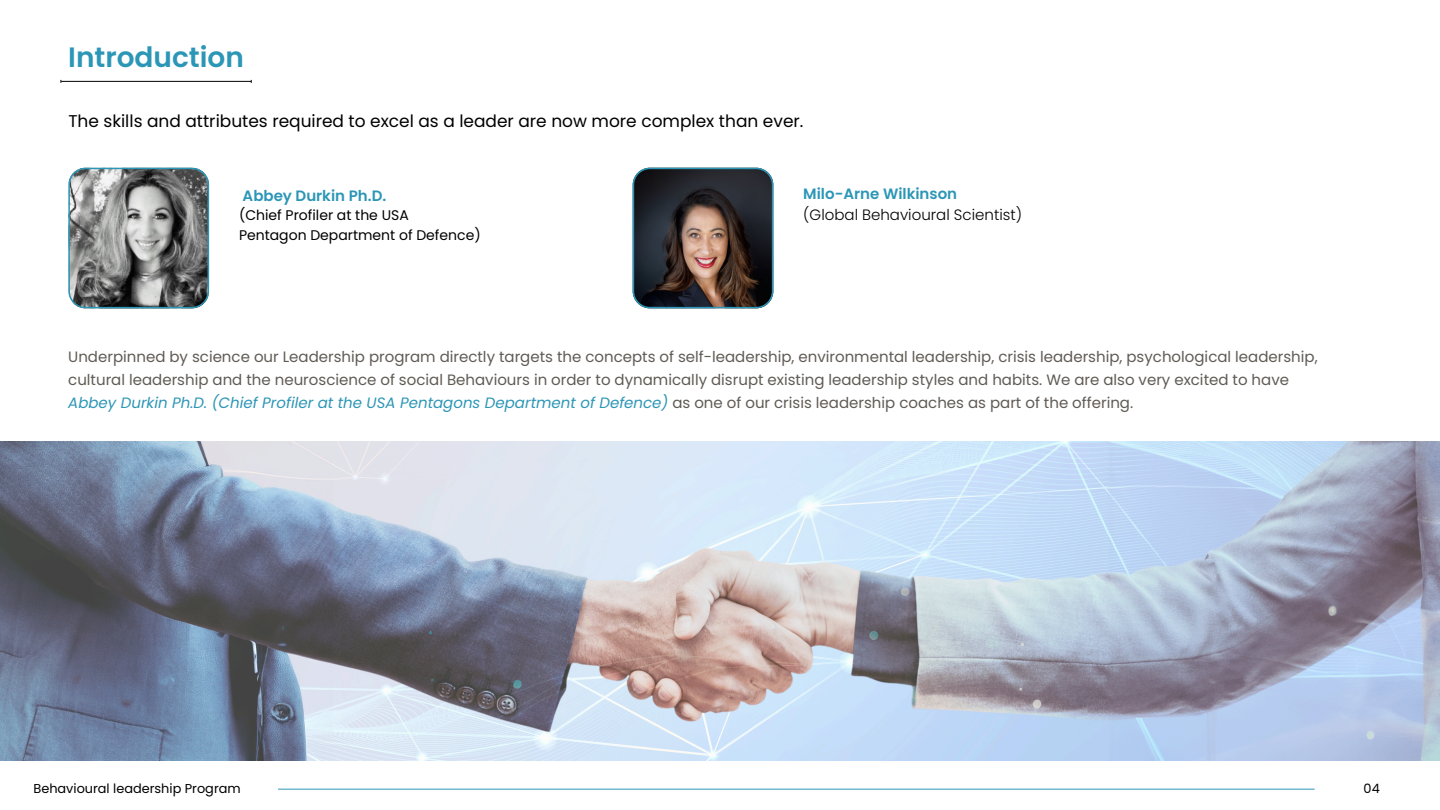
<style>
.page{position:relative;width:1440px;height:810px;background:#fff}
.page>*{position:absolute;margin:0;border:0;box-sizing:border-box;transform-origin:0 0}
.t1{font:600 28px "Poppins";color:#2c96b6}
.t2{font:17px "Poppins";color:#000}
.t3{font:15px/23.2px "Poppins";color:#605a54}
.t4{font:300 15px/21px "Poppins";color:#000}
.t5{font:600 15px "Poppins";color:#2c96b6}
.t6{font:14px/19.5px "Poppins";color:#000}
.t7{font:12.9px "Poppins";color:#000}
.s1{font-weight:600;color:#2c96b6}
.s2{font-style:italic;color:#2c96b6}
</style>
<div class="page">
<hr style="left:61px;top:81px;width:190px;height:1px;background:#000">
<svg style="left:68px;top:168px;width:141px;height:140px;background:#7f8384"></svg>
<svg style="left:633px;top:168px;width:140px;height:140px;background:#3f3a3b"></svg>
<img style="left:0;top:441px;width:1440px;height:320px">
<hr style="left:278px;top:789px;width:1037px;height:1px;background:#2c96b6">
<h3 class="t1" style="left:68px;top:37px;width:177px">Introduction</h3>
<p class="t2" style="left:68px;top:110px;width:737px">The skills and attributes required to excel as a leader are now more complex than ever.</p>
<h3 class="t5" style="left:243px;top:185px;width:145px">Abbey Durkin Ph.D.</h3>
<h3 class="t6" style="left:239px;top:206px;width:243px">(Chief Profiler at the USA<br>Pentagon Department of Defence)</h3>
<h3 class="t4" style="left:803px;top:184px;width:220px"><span class="s1">Milo-Arne Wilkinson<br></span>(Global Behavioural Scientist)</h3>
<p class="t3" style="left:68px;top:345px;width:1251px">Underpinned by science our Leadership program directly targets the concepts of self-leadership, environmental leadership, crisis leadership, psychological leadership, cultural leadership and the neuroscience of social Behaviours in order to dynamically disrupt existing leadership styles and habits. We are also very excited to have<br><span class="s2">Abbey Durkin Ph.D. (Chief Profiler at the USA Pentagons Department of Defence)</span> as one of our crisis leadership coaches as part of the offering.</p>
<p class="t7" style="left:34px;top:779px;width:209px">Behavioural leadership Program</p>
<p class="t7" style="left:1364px;top:779px;width:18px">04</p>
</div>
